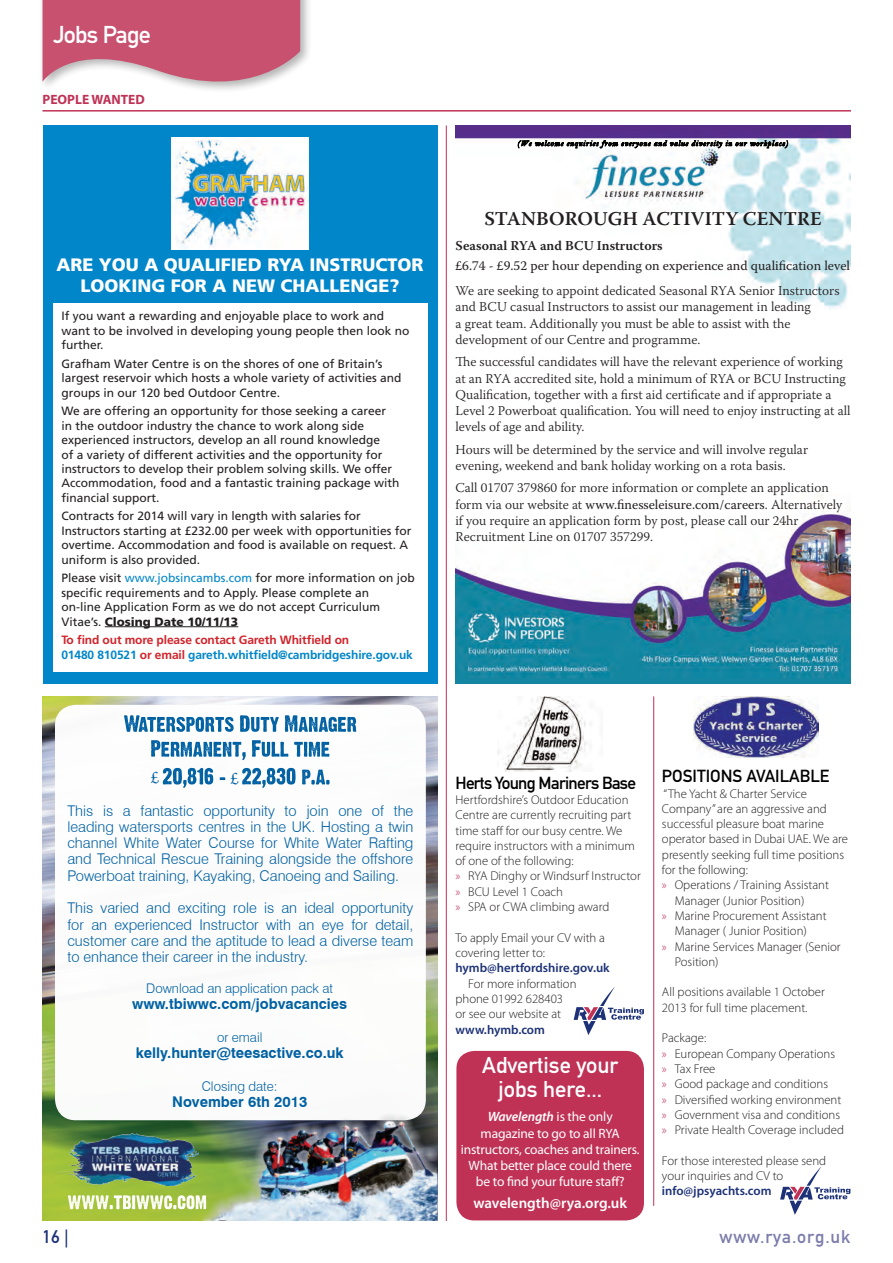
<style>
.page{position:relative;width:893px;height:1263px;background:#fff}
.page>*{position:absolute;margin:0;border:0;box-sizing:border-box;transform-origin:0 0}
.t1{font:24px "DIN Mittelschrift Std";letter-spacing:-.03em;color:#fff}
.t2{font:22.5px/24px "DIN Mittelschrift Std";color:#fff;text-align:center}
.t3{font:600 19.5px "Warnock Pro";letter-spacing:.005em;color:#231f20}
.t4{font:900 18px/21.6px "Frutiger LT Std";color:#fff;text-align:center}
.t5{font:18px "DIN Mittelschrift Std";letter-spacing:.05em;color:#7b7cab}
.t6{font:18px "DIN Mittelschrift Std";color:#1c3177}
.t7{font:17.7px "Minion Pro";color:#0161a3}
.t8{font:17.25px "DIN Mittelschrift Std";letter-spacing:-.04em;color:#000}
.t9{font:17.25px "DIN Mittelschrift Std";color:#000}
.t10{font:600 15px "Myriad Pro";color:#fff}
.t11{font:300 14.85px/16.4px "Swiss 721 BT";color:#0161a3;text-align:justify}
.t12{font:700 14.85px "Swiss 721 BT";color:#0161a3}
.t13{font:300 13.5px/16.2px "Warnock Pro";color:#231f20}
.t14{font:13.5px/16.2px "Myriad Pro";letter-spacing:-.01em;color:#fff;text-align:center}
.t15{font:13.5px "Warnock Pro";color:#231f20}
.t16{font:600 13.5px "Warnock Pro";color:#231f20}
.t17{font:700 13.5px "Myriad Pro";color:#bf3256}
.t18{font:300 13.35px "Swiss 721 BT";color:#0161a3}
.t19{font:300 12.75px/15.3px "Myriad Pro";color:#231f20}
.t20{font:600 12.75px "Myriad Pro";color:#1c3177}
.t21{font:12px/14.4px "Frutiger LT Std";color:#231f20}
.t22{font:700 12px/14.4px "Frutiger LT Std";letter-spacing:-.01em;color:#d1232a}
.s1{color:#0086c9}
.s2{font-weight:900}
.s3{font-weight:400}
.s4{color:#bf3256}
.s5{font-weight:600;font-style:italic}
.s6{font-family:"DIN Neuzeit Grotesk Std";font-weight:300}
</style>
<div class="page">
<div style="left:39px;top:0;width:274px;height:94px;background:#231f20;opacity:.4"></div>
<svg style="left:43px;top:0;width:257px;height:94px"></svg>
<hr style="left:446px;top:125px;width:1px;height:1096px;background:#bf3256">
<hr style="left:653px;top:696px;width:1px;height:510px;background:#bf3256">
<img style="left:497px;top:696px;width:94px;height:75px">
<svg style="left:574px;top:987px;width:70px;height:48px"></svg>
<svg style="left:780px;top:1167px;width:70px;height:48px"></svg>
<img style="left:43px;top:696px;width:394px;height:525px">
<div style="left:55px;top:705px;width:371px;height:415px;background:#fff;border-radius:21px"></div>
<img style="left:181px;top:1055px;width:256px;height:166px">
<svg style="left:151px;top:740px;width:178px;height:20px"></svg>
<svg style="left:124px;top:715px;width:232px;height:17px"></svg>
<svg style="left:163px;top:768px;width:167px;height:20px"></svg>
<img style="left:69px;top:1133px;width:130px;height:53px">
<svg style="left:68px;top:1195px;width:138px;height:14px"></svg>
<div style="left:43px;top:125px;width:394px;height:559px;background:#0086c9"></div>
<img style="left:172px;top:137px;width:136px;height:113px">
<img style="left:455px;top:125px;width:395px;height:559px">
<svg style="left:518px;top:140px;width:270px;height:8px"></svg>
<hr style="left:43px;top:110px;width:808px;height:2px;background:#bf3256">
<div style="left:53px;top:303px;width:374px;height:368px;background:#fff"></div>
<hr style="left:105px;top:626px;width:133px;height:1px;background:#231f20">
<img style="left:694px;top:696px;width:125px;height:61px">
<div style="left:456px;top:1051px;width:188px;height:169px;background:#bf3256;border-radius:18px"></div>
<h1 class="t1" style="left:53px;top:20px;width:99px">Jobs Page</h1>
<p class="t17" style="left:43px;top:90px;width:88px">PEOPLE WANTED</p>
<h3 class="t4" style="left:56px;top:254px;width:369px">ARE YOU A QUALIFIED RYA INSTRUCTOR<br>LOOKING FOR A NEW CHALLENGE?</h3>
<p class="t21" style="left:61px;top:309px;width:350px">If you want a rewarding and enjoyable place to work and want to be involved in developing young people then look no further.</p>
<p class="t21" style="left:61px;top:357px;width:342px">Grafham Water Centre is on the shores of one of Britain’s largest reservoir which hosts a whole variety of activities and groups in our 120 bed Outdoor Centre.</p>
<p class="t21" style="left:61px;top:404px;width:340px">We are offering an opportunity for those seeking a career in the outdoor industry the chance to work along side experienced instructors, develop an all round knowledge<br>of a variety of different activities and the opportunity for instructors to develop their problem solving skills. We offer Accommodation, food and a fantastic training package with financial support.</p>
<p class="t21" style="left:61px;top:509px;width:352px">Contracts for 2014 will vary in length with salaries for Instructors starting at £232.00 per week with opportunities for overtime. Accommodation and food is available on request. A uniform is also provided.</p>
<p class="t21" style="left:61px;top:571px;width:355px">Please visit <span class="s1">www.jobsincambs.com</span> for more information on job specific requirements and to Apply. Please complete an<br>on-line Application Form as we do not accept Curriculum Vitae’s. <span class="s2">Closing Date 10/11/13</span></p>
<p class="t22" style="left:61px;top:633px;width:353px">To find out more please contact Gareth Whitfield on<br><span class="s1">01480 810521</span> or email <span class="s1">gareth.whitfield@cambridgeshire.gov.uk</span></p>
<h3 class="t3" style="left:484px;top:207px;width:339px">STANBOROUGH ACTIVITY CENTRE</h3>
<p class="t16" style="left:455px;top:237px;width:209px">Seasonal RYA and BCU Instructors</p>
<p class="t15" style="left:455px;top:258px;width:396px">£6.74 - £9.52 per hour depending on experience and qualification level</p>
<p class="t13" style="left:455px;top:282px;width:385px">We are seeking to appoint dedicated Seasonal RYA Senior Instructors and BCU casual Instructors to assist our management in leading<br>a great team. Additionally you must be able to assist with the development of our Centre and programme.</p>
<p class="t13" style="left:455px;top:354px;width:396px">The successful candidates will have the relevant experience of working at an RYA accredited site, hold a minimum of RYA or BCU Instructing Qualification, together with a first aid certificate and if appropriate a Level 2 Powerboat qualification. You will need to enjoy instructing at all levels of age and ability.</p>
<p class="t13" style="left:455px;top:441px;width:354px">Hours will be determined by the service and will involve regular evening, weekend and bank holiday working on a rota basis.</p>
<p class="t13" style="left:455px;top:480px;width:388px">Call 01707 379860 for more information or complete an application form via our website at <span class="s3">www.finesseleisure.com/careers</span>. Alternatively if you require an application form by post, please call our 24hr Recruitment Line on 01707 357299.</p>
<h3 class="t7" style="left:151px;top:766px;width:10px">£</h3>
<h3 class="t7" style="left:231px;top:766px;width:10px">£</h3>
<p class="t11" style="left:67px;top:802px;width:347px">This is a fantastic opportunity to join one of the leading watersports centres in the UK. Hosting a twin channel White Water Course for White Water Rafting and Technical Rescue Training alongside the offshore Powerboat training, Kayaking, Canoeing and Sailing.</p>
<p class="t11" style="left:67px;top:900px;width:347px">This varied and exciting role is an ideal opportunity for an experienced Instructor with an eye for detail, customer care and the aptitude to lead a diverse team to enhance their career in the industry.</p>
<p class="t18" style="left:146px;top:980px;width:188px">Download an application pack at</p>
<p class="t12" style="left:132px;top:995px;width:217px">www.tbiwwc.com/jobvacancies</p>
<p class="t18" style="left:217px;top:1029px;width:47px">or email</p>
<p class="t12" style="left:136px;top:1044px;width:209px">kelly.hunter@teesactive.co.uk</p>
<p class="t18" style="left:202px;top:1078px;width:77px">Closing date:</p>
<p class="t12" style="left:172px;top:1093px;width:137px">November 6th 2013</p>
<h3 class="t8" style="left:455px;top:772px;width:182px">Herts Young Mariners Base</h3>
<p class="t19" style="left:455px;top:792px;width:187px">Hertfordshire’s Outdoor Education<br>Centre are currently recruiting part time staff for our busy centre. We require instructors with a minimum of one of the following:<br><span class="s4">»</span> RYA Dinghy or Windsurf Instructor <span class="s4">»</span> BCU Level 1 Coach<br><span class="s4">»</span> SPA or CWA climbing award</p>
<p class="t19" style="left:455px;top:930px;width:151px">To apply Email your CV with a covering letter to:</p>
<p class="t20" style="left:455px;top:960px;width:156px">hymb@hertfordshire.gov.uk</p>
<p class="t19" style="left:455px;top:975px;width:123px;text-indent:13px">For more information phone 01992 628403 or see our website at</p>
<p class="t20" style="left:455px;top:1021px;width:91px">www.hymb.com</p>
<h2 class="t2" style="left:482px;top:1053px;width:138px">Advertise your jobs here...</h2>
<p class="t14" style="left:461px;top:1108px;width:181px"><span class="s5">Wavelength</span> is the only magazine to go to all RYA instructors, coaches and trainers.<br>What better place could there be to find your future staff?</p>
<p class="t10" style="left:473px;top:1194px;width:155px">wavelength@rya.org.uk</p>
<h3 class="t9" style="left:662px;top:766px;width:169px">POSITIONS AVAILABLE</h3>
<p class="t19" style="left:664px;top:785px;width:145px">“The Yacht &amp; Charter Service</p>
<p class="t19" style="left:662px;top:801px;width:166px">Company” are an aggressive and</p>
<p class="t19" style="left:662px;top:816px;width:164px">successful pleasure boat marine</p>
<p class="t19" style="left:662px;top:831px;width:187px">operator based in Dubai UAE. We are</p>
<p class="t19" style="left:662px;top:847px;width:184px">presently seeking full time positions</p>
<p class="t19" style="left:662px;top:862px;width:88px">for the following:</p>
<p class="t19" style="left:662px;top:877px;width:169px"><span class="s4">»</span> Operations / Training Assistant</p>
<p class="t19" style="left:675px;top:893px;width:131px">Manager (Junior Position)</p>
<p class="t19" style="left:662px;top:908px;width:166px"><span class="s4">»</span> Marine Procurement Assistant</p>
<p class="t19" style="left:675px;top:923px;width:134px">Manager ( Junior Position)</p>
<p class="t19" style="left:662px;top:938px;width:180px"><span class="s4">»</span> Marine Services Manager (Senior</p>
<p class="t19" style="left:675px;top:954px;width:45px">Position)</p>
<p class="t19" style="left:662px;top:984px;width:164px">All positions available 1 October<br>2013 for full time placement.</p>
<p class="t19" style="left:662px;top:1030px;width:184px">Package:<br><span class="s4">»</span> European Company Operations<br><span class="s4">»</span> Tax Free<br><span class="s4">»</span> Good package and conditions<br><span class="s4">»</span> Diversified working environment <span class="s4">»</span> Government visa and conditions <span class="s4">»</span> Private Health Coverage included</p>
<p class="t19" style="left:662px;top:1153px;width:166px">For those interested please send your inquiries and CV to</p>
<p class="t20" style="left:662px;top:1183px;width:111px">info@jpsyachts.com</p>
<h3 class="t6" style="left:43px;top:1226px;width:27px">16 <span class="s6">|</span></h3>
<h3 class="t5" style="left:719px;top:1226px;width:133px">www.rya.org.uk</h3>
</div>
